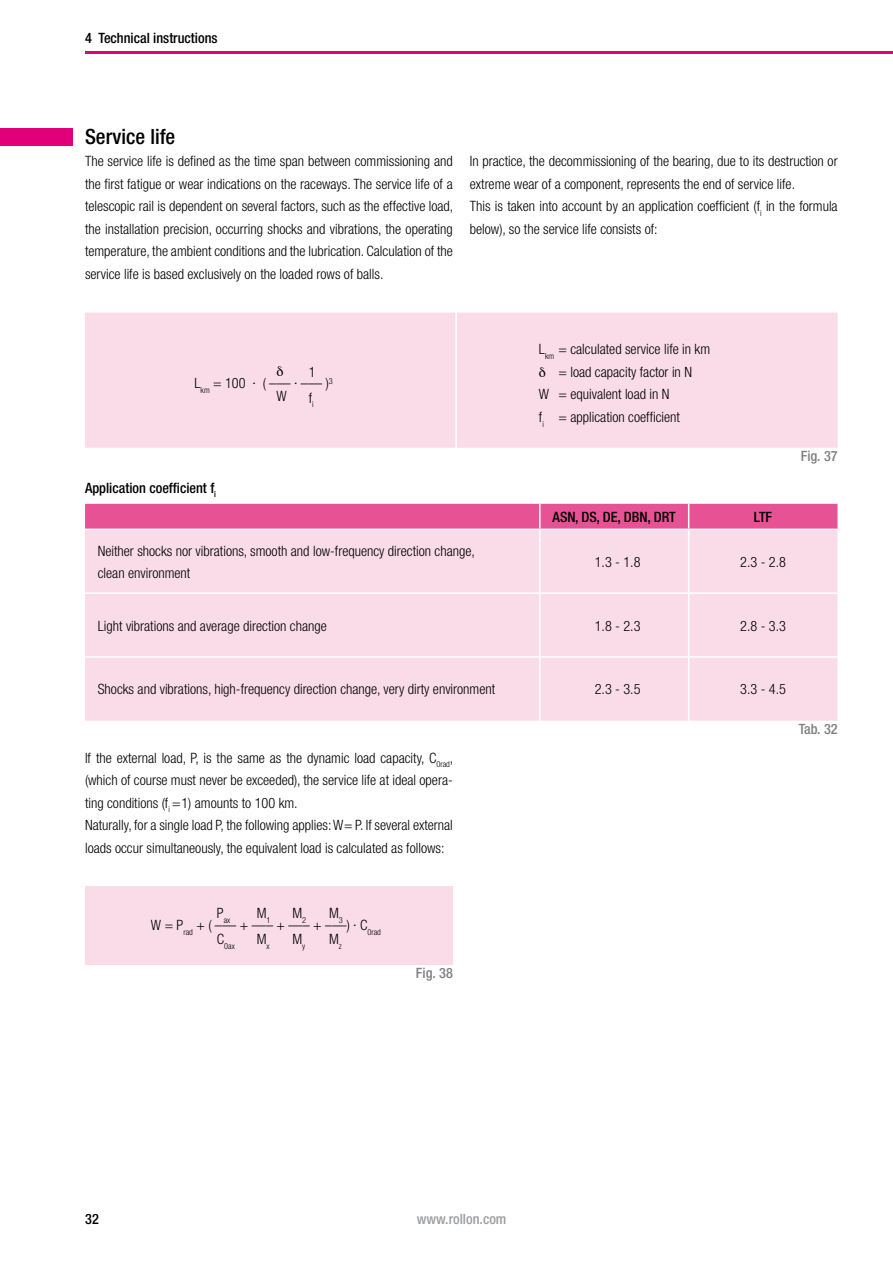
<style>
.page{position:relative;width:893px;height:1263px;background:#fff}
.page>*{position:absolute;margin:0;border:0;box-sizing:border-box;transform-origin:0 0}
.t1{font:500 condensed 21px "Helvetica Neue LT";color:#000}
.t2{font:300 condensed 14.25px/22.5px "Helvetica Neue LT";color:#000}
.t3{font:500 condensed 14.25px "Helvetica Neue LT";color:#000}
.t4{font:500 condensed 14.25px "Helvetica Neue LT";color:#808080}
.t5{font:500 condensed 14.25px "Helvetica Neue LT";color:#9c9d9f}
.t6{font:300 condensed 8.25px "Helvetica Neue LT";color:#000}
</style>
<div class="page">
<hr style="left:85px;top:51px;width:808px;height:3px;background:#e2007a">
<div style="left:0;top:129px;width:72px;height:17px;background:#e2007a"></div>
<div style="left:85px;top:530px;width:752px;height:191px;background:#fadce9"></div>
<div style="left:85px;top:504px;width:752px;height:25px;background:#e75294"></div>
<hr style="left:539px;top:530px;width:2px;height:62px;background:#fff">
<hr style="left:688px;top:530px;width:1px;height:62px;background:#fff">
<hr style="left:85px;top:592px;width:455px;height:2px;background:#fff">
<hr style="left:540px;top:592px;width:149px;height:2px;background:#fff">
<hr style="left:539px;top:594px;width:2px;height:62px;background:#fff">
<hr style="left:689px;top:592px;width:148px;height:2px;background:#fff">
<hr style="left:688px;top:594px;width:1px;height:62px;background:#fff">
<hr style="left:85px;top:656px;width:455px;height:2px;background:#fff">
<hr style="left:540px;top:656px;width:149px;height:2px;background:#fff">
<hr style="left:539px;top:658px;width:2px;height:63px;background:#fff">
<hr style="left:689px;top:656px;width:148px;height:2px;background:#fff">
<hr style="left:688px;top:658px;width:1px;height:63px;background:#fff">
<div style="left:85px;top:886px;width:368px;height:79px;background:#fadce9"></div>
<div style="left:85px;top:313px;width:753px;height:135px;background:#fadce9"></div>
<hr style="left:455px;top:313px;width:2px;height:135px;background:#fff">
<svg style="left:277px;top:366px;width:6px;height:10px"></svg>
<svg style="left:539px;top:367px;width:11px;height:11px"></svg>
<p class="t3" style="left:85px;top:29px;width:134px">4 Technical instructions</p>
<h1 class="t1" style="left:85px;top:124px;width:92px">Service life</h1>
<p class="t2" style="left:85px;top:150px;width:370px;text-align:justify">The service life is defined as the time span between commissioning and the first fatigue or wear indications on the raceways. The service life of a telescopic rail is dependent on several factors, such as the effective load, the installation precision, occurring shocks and vibrations, the operating temperature, the ambient conditions and the lubrication. Calculation of the service life is based exclusively on the loaded rows of balls.</p>
<p class="t2" style="left:470px;top:150px;width:369px">In practice, the decommissioning of the bearing, due to its destruction or extreme wear of a component, represents the end of service life.<br>This is taken into account by an application coefficient (f<sub>i</sub> in the formula below), so the service life consists of:</p>
<p class="t2" style="left:309px;top:359px;width:8px;line-height:25.7px">1 f<sub>i</sub></p>
<p class="t2" style="left:276px;top:377px;width:58px;line-height:13.2px;text-indent:-82px">L<sub>km</sub> = 100 · ( ––– · ––– )<sup>3<br></sup>W</p>
<p class="t3" style="left:85px;top:479px;width:133px">Application coefficient f<sub>i</sub></p>
<p class="t2" style="left:539px;top:338px;width:173px">L<sub>km</sub> = calculated service life in km</p>
<p class="t2" style="left:558px;top:361px;width:135px">= load capacity factor in N</p>
<p class="t2" style="left:539px;top:383px;width:132px">W = equivalent load in N</p>
<p class="t2" style="left:539px;top:406px;width:142px">f<sub>i</sub> = application coefficient</p>
<p class="t3" style="left:553px;top:509px;width:125px">ASN, DS, DE, DBN, DRT</p>
<p class="t3" style="left:754px;top:509px;width:20px">LTF</p>
<p class="t2" style="left:98px;top:539px;width:379px">Neither shocks nor vibrations, smooth and low-frequency direction change, clean environment</p>
<p class="t2" style="left:595px;top:550px;width:47px">1.3 - 1.8</p>
<p class="t2" style="left:740px;top:550px;width:47px">2.3 - 2.8</p>
<p class="t4" style="left:801px;top:447px;width:38px">Fig. 37</p>
<p class="t2" style="left:98px;top:614px;width:231px">Light vibrations and average direction change</p>
<p class="t2" style="left:595px;top:614px;width:47px">1.8 - 2.3</p>
<p class="t2" style="left:740px;top:614px;width:47px">2.8 - 3.3</p>
<p class="t2" style="left:98px;top:678px;width:399px">Shocks and vibrations, high-frequency direction change, very dirty environment</p>
<p class="t2" style="left:595px;top:678px;width:47px">2.3 - 3.5</p>
<p class="t2" style="left:740px;top:678px;width:47px">3.3 - 4.5</p>
<p class="t2" style="left:85px;top:746px;width:370px">If the external load, P, is the same as the dynamic load capacity, C<sub>0rad</sub>, (which of course must never be exceeded), the service life at ideal opera&shy;ting conditions (f<sub>i</sub> =1) amounts to 100 km.<br>Naturally, for a single load P, the following applies: W= P. If several external loads occur simultaneously, the equivalent load is calculated as follows:</p>
<p class="t4" style="left:799px;top:720px;width:40px">Tab. 32</p>
<p class="t6" style="left:217px;top:915px;width:15px"><sup>P</sup>ax</p>
<p class="t6" style="left:217px;top:941px;width:19px"><sup>C</sup>0ax</p>
<p class="t2" style="left:257px;top:900px;width:15px;line-height:25.7px">M<sub>1<br></sub>M<sub>x</sub></p>
<p class="t2" style="left:292px;top:900px;width:15px;line-height:25.7px">M<sub>2<br></sub>M<sub>y</sub></p>
<p class="t2" style="left:329px;top:900px;width:15px;line-height:25.7px">M<sub>3<br></sub>M<sub>z</sub></p>
<p class="t2" style="left:151px;top:914px;width:232px">W = P<sub>rad</sub> + ( ––– + ––– + ––– + –––) · C<sub>0rad</sub></p>
<p class="t4" style="left:416px;top:965px;width:38px">Fig. 38</p>
<p class="t3" style="left:85px;top:1211px;width:15px">32</p>
<p class="t5" style="left:417px;top:1210px;width:91px">www.rollon.com</p>
</div>
